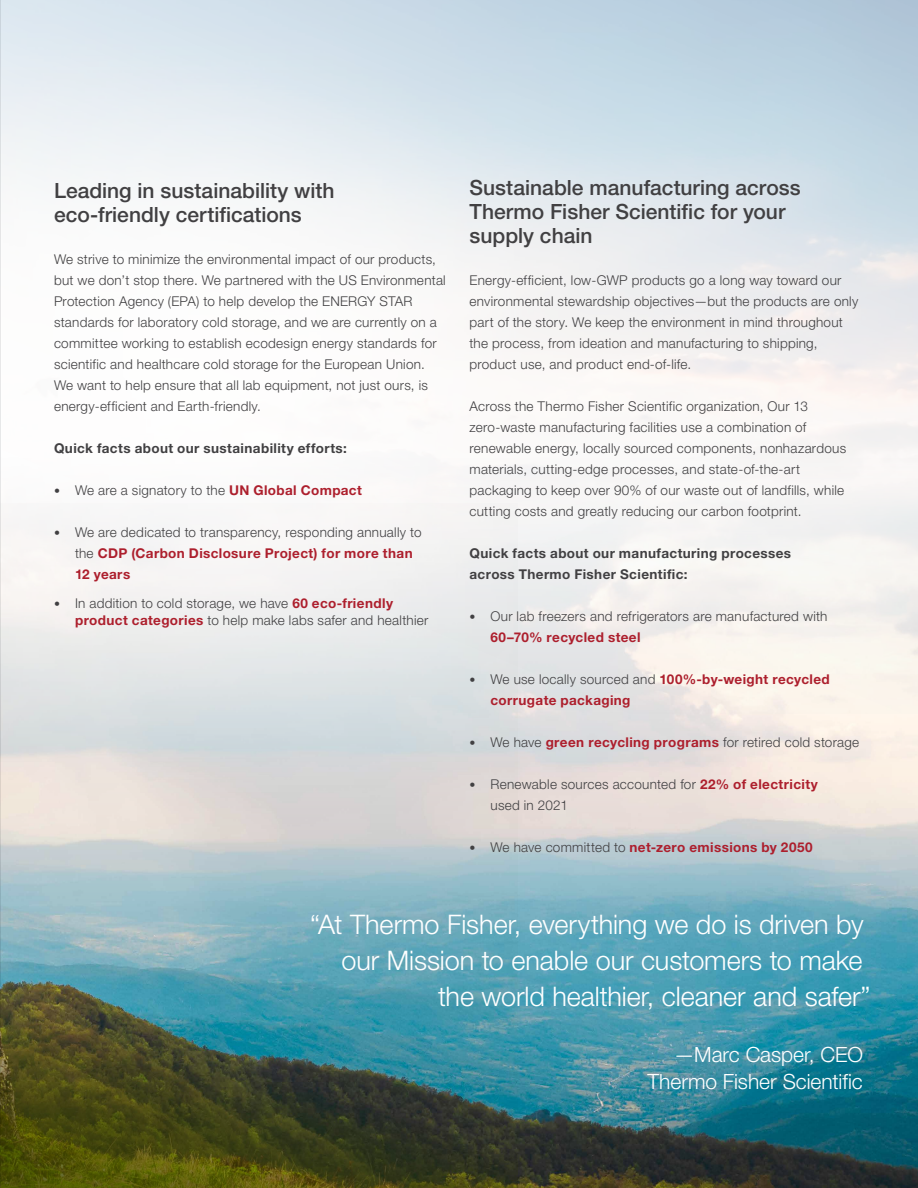
<style>
.page{position:relative;width:918px;height:1188px;background:#fff}
.page>*{position:absolute;margin:0;border:0;box-sizing:border-box;transform-origin:0 0}
.t1{font:300 27px/36px "Helvetica Neue LTW1 G";letter-spacing:-.005em;color:#fff;text-align:right}
.t2{font:500 21px/24px "Helvetica Neue LTW1 G";color:#414042}
.t3{font:300 21px/27px "Helvetica Neue LTW1 G";color:#fff;text-align:right}
.t4{font:300 13.5px/21px "Helvetica Neue LTW1 G";letter-spacing:.02em;color:#414042}
.t5{font:700 13.5px/21px "Helvetica Neue LTW1 G";letter-spacing:.03em;color:#414042}
.t6{font:700 13.5px/21px "Helvetica Neue LTW1 G";letter-spacing:.03em;color:#ad1f2d}
.s1{font-size:12px}
.s2{font-weight:700;color:#ad1f2d}
.s3{font-weight:300;font-size:12px;color:#414042}
.s4{font-weight:300;color:#414042}
</style>
<div class="page">
<img style="left:518px;top:714px;width:400px;height:474px">
<svg style="left:1px;top:829px;width:517px;height:359px;background:#64857e"></svg>
<div style="left:0;top:0;width:633px;height:829px;background:#fff;opacity:.75"></div>
<hr style="left:0;top:0;width:1px;height:1188px;background:#e2e3e4">
<h2 class="t2" style="left:54px;top:178px;width:282px">Leading in sustainability with eco-friendly certifications</h2>
<p class="t4" style="left:54px;top:249px;width:393px">We strive to minimize the environmental impact of our products, but we don’t stop there. We partnered with the US Environmental Protection Agency (EPA) to help develop the ENERGY STAR standards for laboratory cold storage, and we are currently on a committee working to establish ecodesign energy standards for scientific and healthcare cold storage for the European Union.<br>We want to help ensure that all lab equipment, not just ours, is energy-efficient and Earth-friendly.</p>
<p class="t5" style="left:54px;top:438px;width:294px">Quick facts about our sustainability efforts:</p>
<p class="t4" style="left:54px;top:480px;width:309px"><span class="s1">•</span> We are a signatory to the <span class="s2">UN Global Compact</span></p>
<p class="t4" style="left:75px;top:522px;width:348px;text-indent:-21px"><span class="s1">•</span> We are dedicated to transparency, responding annually to the <span class="s2">CDP (Carbon Disclosure Project) for more than<br>12 years</span></p>
<p class="t4" style="left:75px;top:594px;width:355px;line-height:18px;text-indent:-21px"><span class="s1">•</span> In addition to cold storage, we have <span class="s2">60 eco-friendly product categories</span> to help make labs safer and healthier</p>
<h2 class="t2" style="left:469px;top:176px;width:333px">Sustainable manufacturing across<br>Thermo Fisher Scientific for your supply chain</h2>
<p class="t4" style="left:470px;top:270px;width:390px">Energy-efficient, low-GWP products go a long way toward our environmental stewardship objectives—but the products are only part of the story. We keep the environment in mind throughout the process, from ideation and manufacturing to shipping, product use, and product end-of-life.</p>
<p class="t4" style="left:470px;top:396px;width:378px">Across the Thermo Fisher Scientific organization, Our 13 zero-waste manufacturing facilities use a combination of renewable energy, locally sourced components, nonhazardous materials, cutting-edge processes, and state-of-the-art packaging to keep over 90% of our waste out of landfills, while cutting costs and greatly reducing our carbon footprint.</p>
<p class="t5" style="left:470px;top:543px;width:323px">Quick facts about our manufacturing processes across Thermo Fisher Scientific:</p>
<p class="t4" style="left:490px;top:606px;width:339px;text-indent:-21px"><span class="s1">•</span> Our lab freezers and refrigerators are manufactured with<br><span class="s2">60–70% recycled steel</span></p>
<p class="t6" style="left:490px;top:669px;width:341px;text-indent:-21px"><span class="s3">•</span> <span class="s4">We use locally sourced and</span> 100%-by-weight recycled corrugate packaging</p>
<p class="t4" style="left:470px;top:732px;width:391px"><span class="s1">•</span> We have <span class="s2">green recycling programs</span> for retired cold storage</p>
<p class="t4" style="left:490px;top:774px;width:329px;text-indent:-21px"><span class="s1">•</span> Renewable sources accounted for <span class="s2">22% of electricity </span>used in 2021</p>
<p class="t6" style="left:470px;top:837px;width:345px"><span class="s3">•</span> <span class="s4">We have committed to</span> net-zero emissions by 2050</p>
<h1 class="t1" style="left:310px;top:907px;width:562px">“At Thermo Fisher, everything we do is driven by our Mission to enable our customers to make the world healthier, cleaner and safer”</h1>
<h2 class="t3" style="left:647px;top:1041px;width:217px">—Marc Casper, CEO<br>Thermo Fisher Scientific</h2>
</div>
